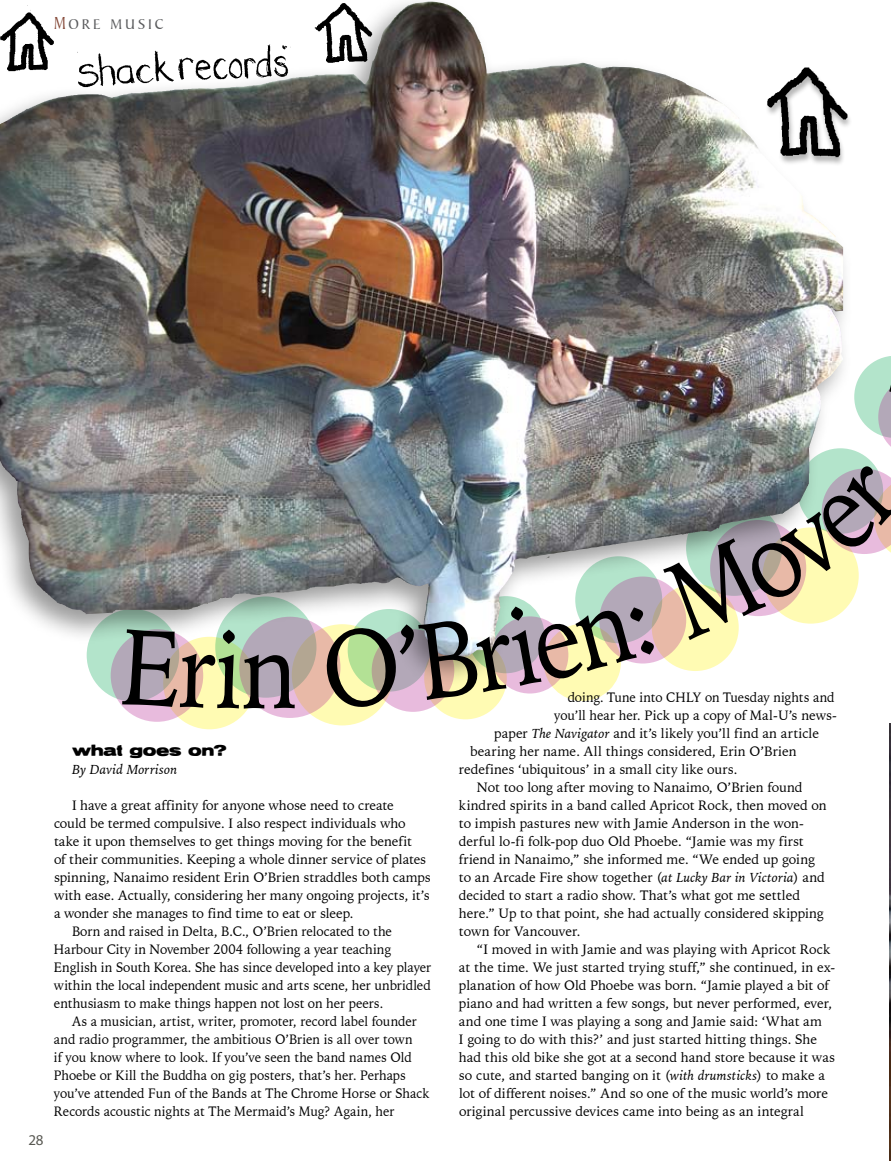
<style>
.page{position:relative;width:891px;height:1161px;background:#fff}
.page>*{position:absolute;margin:0;border:0;box-sizing:border-box;transform-origin:0 0}
.t1{font:108px "Iowan Old Style BT";color:#000;scale:.9 1}
.t2{font:15px "Baker Signet BT";letter-spacing:.195em;color:#58595b}
.t3{font:15px "Myriad Pro";color:#585852}
.t4{font:13.5px "Iowan Old Style BT";letter-spacing:-.005em;color:#000}
.t5{font:13.5px "Iowan Old Style BT";letter-spacing:-.005em;color:#000;scale:.96 1}
.t6{font:italic 13.5px "Iowan Old Style BT";letter-spacing:.01em;color:#000}
.t7{font:13.5px "Reservoir Grunge";letter-spacing:.025em;color:#000}
.s1{font-size:18.75px;color:#844837}
.s2{font-style:italic}
</style>
<div class="page">
<div style="left:0;top:0;width:891px;height:743px;background:#000;opacity:.4"></div>
<img style="left:36px;top:3px;width:387px;height:102px">
<img style="left:889px;top:724px;width:2px;height:437px">
<div style="left:765px;top:68px;width:101px;height:145px;background:#fff"></div>
<img style="left:765px;top:54px;width:87px;height:110px">
<svg style="left:122px;top:629px;width:118px;height:79px;background:#d1c8b4"></svg>
<img style="left:324px;top:464px;width:567px;height:245px">
<p class="t2" style="left:54px;top:16px;width:111px"><span class="s1">M</span>ORE MUSIC</p>
<h1 class="t1" style="left:241px;top:603px;width:66px">n</h1>
<p class="t3" style="left:28px;top:1130px;width:17px">28</p>
<p class="t7" style="left:72px;top:743px;width:156px">what goes on?</p>
<p class="t6" style="left:72px;top:761px;width:107px">By David Morrison</p>
<p class="t4" style="left:72px;top:797px;width:323px">I have a great affinity for anyone whose need to create</p>
<p class="t4" style="left:54px;top:815px;width:353px">could be termed compulsive. I also respect individuals who</p>
<p class="t4" style="left:54px;top:833px;width:359px">take it upon themselves to get things moving for the benefit</p>
<p class="t4" style="left:54px;top:851px;width:374px">of their communities. Keeping a whole dinner service of plates</p>
<p class="t4" style="left:54px;top:869px;width:378px">spinning, Nanaimo resident Erin O’Brien straddles both camps</p>
<p class="t4" style="left:54px;top:887px;width:377px">with ease. Actually, considering her many ongoing projects, it’s</p>
<p class="t4" style="left:54px;top:905px;width:301px">a wonder she manages to find time to eat or sleep.</p>
<p class="t4" style="left:72px;top:923px;width:322px">Born and raised in Delta, B.C., O’Brien relocated to the</p>
<p class="t4" style="left:54px;top:941px;width:339px">Harbour City in November 2004 following a year teaching</p>
<p class="t4" style="left:54px;top:959px;width:379px">English in South Korea. She has since developed into a key player</p>
<p class="t4" style="left:54px;top:977px;width:378px">within the local independent music and arts scene, her unbridled</p>
<p class="t4" style="left:54px;top:995px;width:331px">enthusiasm to make things happen not lost on her peers.</p>
<p class="t5" style="left:72px;top:1013px;width:361px">As a musician, artist, writer, promoter, record label founder</p>
<p class="t5" style="left:54px;top:1031px;width:375px">and radio programmer, the ambitious O’Brien is all over town</p>
<p class="t5" style="left:54px;top:1049px;width:374px">if you know where to look. If you’ve seen the band names Old</p>
<p class="t5" style="left:54px;top:1067px;width:368px">Phoebe or Kill the Buddha on gig posters, that’s her. Perhaps</p>
<p class="t5" style="left:54px;top:1085px;width:393px">you’ve attended Fun of the Bands at The Chrome Horse or Shack</p>
<p class="t5" style="left:54px;top:1103px;width:356px">Records acoustic nights at The Mermaid’s Mug? Again, her</p>
<p class="t5" style="left:568px;top:689px;width:279px">doing. Tune into CHLY on Tuesday nights and</p>
<p class="t5" style="left:554px;top:707px;width:296px">you’ll hear her. Pick up a copy of Mal-U’s news-</p>
<p class="t4" style="left:494px;top:725px;width:326px">paper <span class="s2">The Navigator</span> and it’s likely you’ll find an article</p>
<p class="t4" style="left:470px;top:743px;width:328px">bearing her name. All things considered, Erin O’Brien</p>
<p class="t4" style="left:459px;top:761px;width:280px">redefines ‘ubiquitous’ in a small city like ours.</p>
<p class="t4" style="left:477px;top:779px;width:327px">Not too long after moving to Nanaimo, O’Brien found</p>
<p class="t4" style="left:459px;top:797px;width:369px">kindred spirits in a band called Apricot Rock, then moved on</p>
<p class="t4" style="left:459px;top:815px;width:346px">to impish pastures new with Jamie Anderson in the won-</p>
<p class="t4" style="left:459px;top:833px;width:346px">derful lo-fi folk-pop duo Old Phoebe. “Jamie was my first</p>
<p class="t4" style="left:459px;top:851px;width:358px">friend in Nanaimo,” she informed me. “We ended up going</p>
<p class="t4" style="left:459px;top:869px;width:367px">to an Arcade Fire show together (<span class="s2">at Lucky Bar in Victoria</span>) and</p>
<p class="t4" style="left:459px;top:887px;width:343px">decided to start a radio show. That’s what got me settled</p>
<p class="t4" style="left:459px;top:905px;width:366px">here.” Up to that point, she had actually considered skipping</p>
<p class="t4" style="left:459px;top:923px;width:123px">town for Vancouver.</p>
<p class="t4" style="left:477px;top:941px;width:355px">“I moved in with Jamie and was playing with Apricot Rock</p>
<p class="t4" style="left:459px;top:959px;width:378px">at the time. We just started trying stuff,” she continued, in ex-</p>
<p class="t4" style="left:459px;top:977px;width:371px">planation of how Old Phoebe was born. “Jamie played a bit of</p>
<p class="t4" style="left:459px;top:995px;width:375px">piano and had written a few songs, but never performed, ever,</p>
<p class="t4" style="left:459px;top:1013px;width:365px">and one time I was playing a song and Jamie said: ‘What am</p>
<p class="t4" style="left:459px;top:1031px;width:360px">I going to do with this?’ and just started hitting things. She</p>
<p class="t4" style="left:459px;top:1049px;width:378px">had this old bike she got at a second hand store because it was</p>
<p class="t4" style="left:459px;top:1067px;width:367px">so cute, and started banging on it (<span class="s2">with drumsticks</span>) to make a</p>
<p class="t4" style="left:459px;top:1085px;width:370px">lot of different noises.” And so one of the music world’s more</p>
<p class="t4" style="left:459px;top:1103px;width:347px">original percussive devices came into being as an integral</p>
</div>
